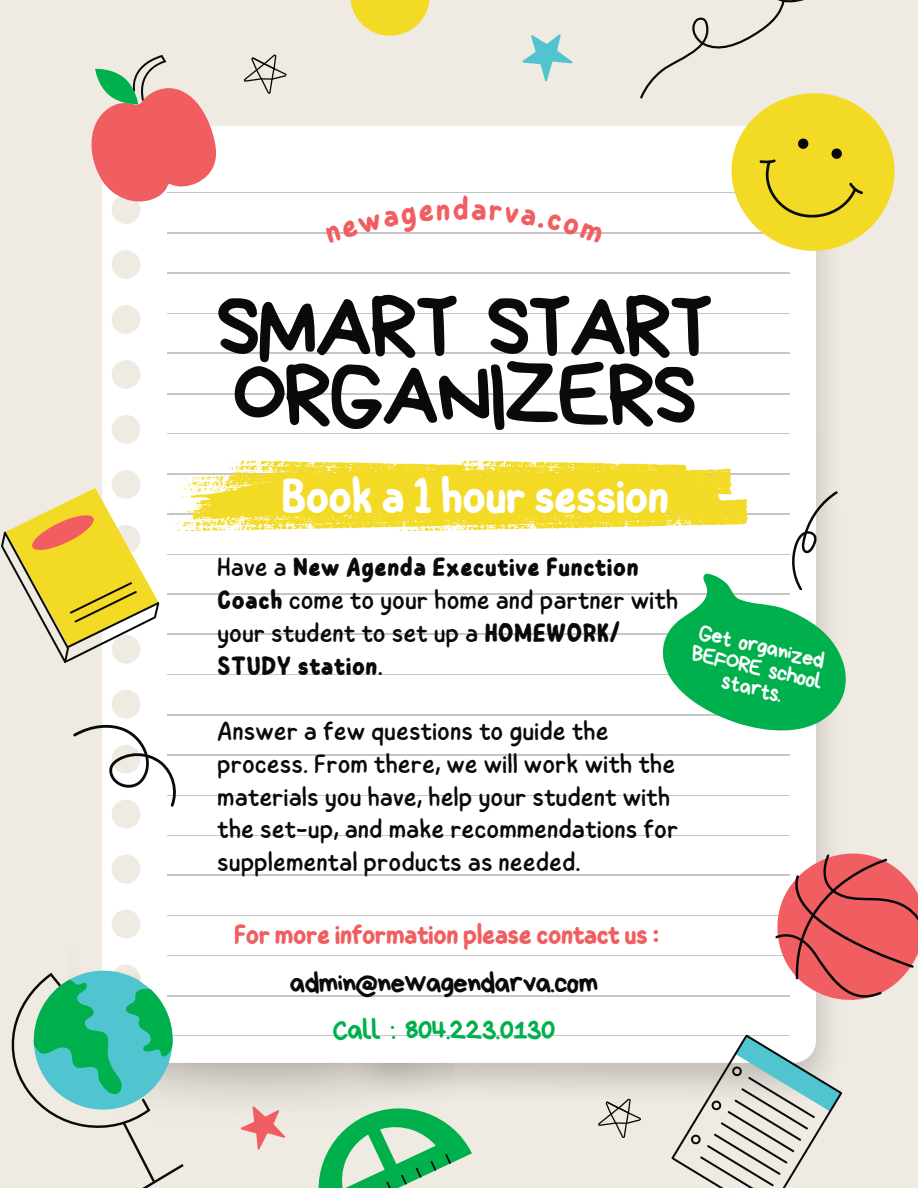
<style>
.page{position:relative;width:918px;height:1188px;background:#efeae2}
.page>*{position:absolute;margin:0;border:0;box-sizing:border-box;transform-origin:0 0}
.t1{font:90.15px/68.7px "Bryndan Write";letter-spacing:-.04em;color:#0a0a0a}
.t2{font:600 49.35px "Childos Arabic";letter-spacing:-.04em;color:#fff}
.t3{font:29.4px "Bryndan Write";letter-spacing:-.04em;color:#0a0a0a}
.t4{font:29.4px "Bryndan Write";letter-spacing:-.04em;color:#00b04c}
.t5{font:600 28.05px "Childos Arabic";letter-spacing:-.04em;color:#f15e61}
.t6{font:26.55px/32.7px "Childos Arabic";color:#0a0a0a}
.t7{font:22.5px/21.3px "Bryndan Write";color:#fff;text-align:center}
.s1{font-weight:700}
</style>
<div class="page">
<div style="left:102px;top:126px;width:714px;height:937px;background:#fff"></div>
<hr style="left:168px;top:192px;width:622px;height:1px;background:#c6c6c6">
<hr style="left:168px;top:233px;width:622px;height:1px;background:#c6c6c6">
<hr style="left:168px;top:273px;width:622px;height:1px;background:#c6c6c6">
<hr style="left:168px;top:313px;width:622px;height:1px;background:#c6c6c6">
<hr style="left:168px;top:353px;width:622px;height:1px;background:#c6c6c6">
<hr style="left:168px;top:393px;width:622px;height:1px;background:#c6c6c6">
<hr style="left:168px;top:433px;width:622px;height:1px;background:#c6c6c6">
<hr style="left:168px;top:473px;width:622px;height:1px;background:#c6c6c6">
<hr style="left:168px;top:514px;width:622px;height:1px;background:#c6c6c6">
<hr style="left:168px;top:554px;width:622px;height:1px;background:#c6c6c6">
<hr style="left:168px;top:674px;width:622px;height:1px;background:#c6c6c6">
<hr style="left:168px;top:714px;width:622px;height:1px;background:#c6c6c6">
<hr style="left:168px;top:754px;width:622px;height:1px;background:#c6c6c6">
<hr style="left:168px;top:795px;width:622px;height:1px;background:#c6c6c6">
<hr style="left:168px;top:835px;width:622px;height:1px;background:#c6c6c6">
<hr style="left:168px;top:875px;width:622px;height:1px;background:#c6c6c6">
<hr style="left:168px;top:915px;width:622px;height:1px;background:#c6c6c6">
<hr style="left:168px;top:955px;width:622px;height:1px;background:#c6c6c6">
<hr style="left:168px;top:995px;width:622px;height:1px;background:#c6c6c6">
<hr style="left:168px;top:1035px;width:622px;height:1px;background:#c6c6c6">
<svg style="left:699px;top:99px;width:196px;height:186px"></svg>
<svg style="left:755px;top:137px;width:110px;height:93px;background:#e5cd22"></svg>
<svg style="left:91px;top:55px;width:127px;height:151px"></svg>
<svg style="left:11px;top:943px;width:189px;height:245px"></svg>
<svg style="left:243px;top:54px;width:44px;height:40px"></svg>
<svg style="left:73px;top:722px;width:106px;height:85px"></svg>
<svg style="left:1px;top:460px;width:748px;height:210px;background:#f6edb6"></svg>
<svg style="left:643px;top:565px;width:203px;height:188px;background:#79d39f"></svg>
<svg style="left:713px;top:806px;width:116px;height:34px;background:#faf9f8"></svg>
<svg style="left:596px;top:840px;width:322px;height:348px"></svg>
<svg style="left:640px;top:0;width:205px;height:99px"></svg>
<svg style="left:235px;top:1098px;width:55px;height:52px"></svg>
<svg style="left:522px;top:34px;width:51px;height:48px"></svg>
<svg style="left:350px;top:0;width:80px;height:36px;fill:#f3da24"></svg>
<svg style="left:308px;top:1097px;width:164px;height:91px"></svg>
<svg style="left:783px;top:484px;width:55px;height:110px"></svg>
<div style="left:325px;top:195px;width:279px;height:49px;background:#fff"></div>
<p class="t1" style="left:216px;top:291px;width:499px">SMART START<br>ORGANIZERS</p>
<p class="t2" style="left:281px;top:461px;width:390px">Book a 1 hour session</p>
<p class="t6" style="left:217px;top:551px;width:463px">Have a <span class="s1">New Agenda Executive Function<br>Coach</span> come to your home and partner with your student to set up a <span class="s1">HOMEWORK/<br>STUDY station</span>.</p>
<p class="t6" style="left:217px;top:715px;width:463px">Answer a few questions to guide the process. From there, we will work with the materials you have, help your student with the set-up, and make recommendations for supplemental products as needed.</p>
<p class="t7" style="left:699px;top:621px;width:136px;rotate:13deg">Get organized<br>BEFORE school starts.</p>
<p class="t5" style="left:234px;top:915px;width:427px">For more information please contact us :</p>
<p class="t3" style="left:290px;top:968px;width:310px">admin@newagendarva.com</p>
<p class="t4" style="left:333px;top:1016px;width:225px">Call : 804.223.0130</p>
</div>
